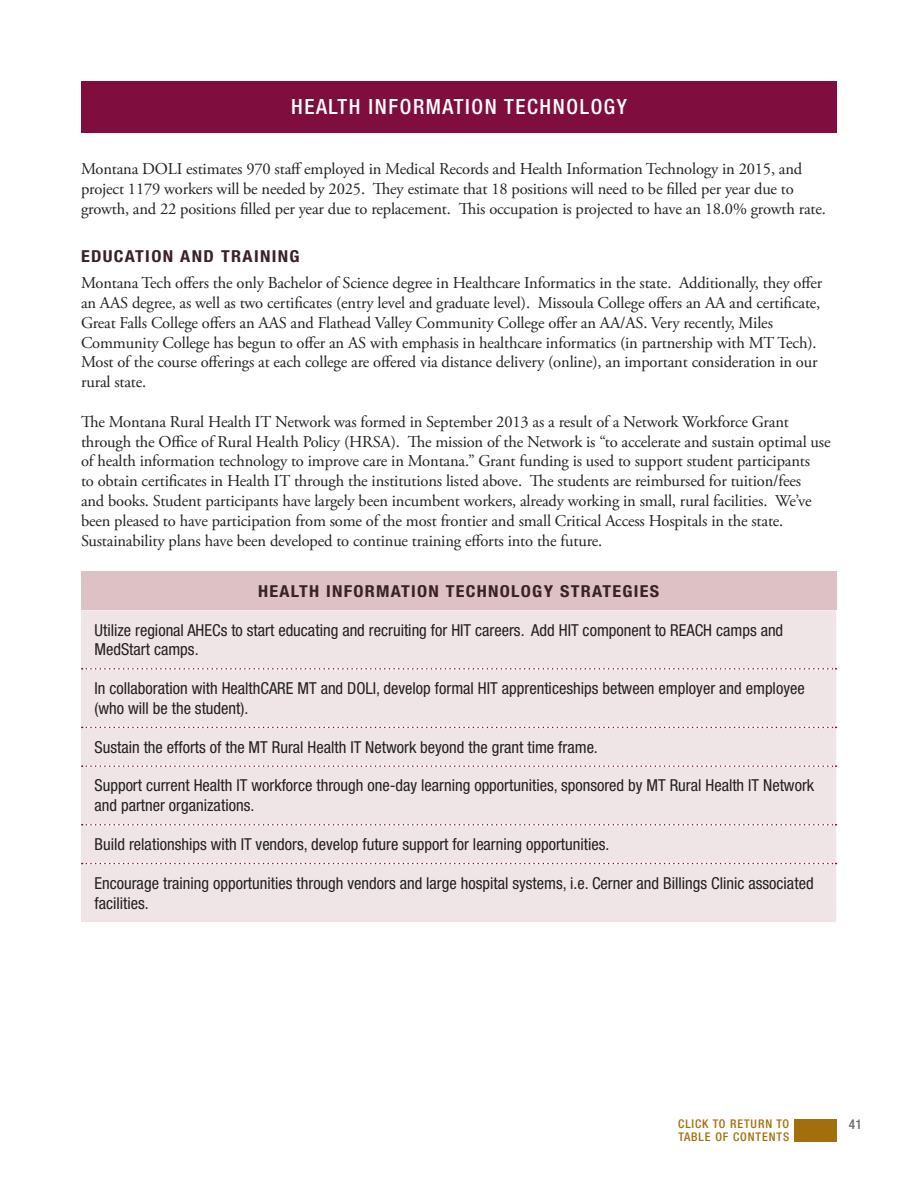
<style>
.page{position:relative;width:918px;height:1188px;background:#fff}
.page>*{position:absolute;margin:0;border:0;box-sizing:border-box;transform-origin:0 0}
.t1{font:500 condensed 21px "Helvetica Neue LT Std";letter-spacing:.075em;color:#fff}
.Body_Text{font:16.5px/19.8px "Adobe Garamond Pro";letter-spacing:-.01em;color:#231f20}
.t2{font:condensed 16.5px/19.8px "Helvetica Neue LT Std";color:#231f20}
.Heading_5{font:700 condensed 16.5px "Helvetica Neue LT Std";letter-spacing:.07em;color:#382226;scale:1.1 1}
.t3{font:500 condensed 13.5px "Helvetica Neue LT Std";color:#6c6d70}
.t4{font:500 condensed 12px "Helvetica Neue LT Std";letter-spacing:.075em;color:#a26f0c}
</style>
<div class="page">
<div style="left:795px;top:1119px;width:42px;height:23px;background:#a26f0c"></div>
<div style="left:81px;top:81px;width:756px;height:52px;background:#7f0d3e"></div>
<div style="left:81px;top:571px;width:755px;height:39px;background:#dec1c4"></div>
<div style="left:81px;top:610px;width:755px;height:312px;background:#f0e5e6"></div>
<svg style="left:82px;top:668px;width:755px;height:2px"></svg>
<svg style="left:82px;top:727px;width:755px;height:1px"></svg>
<svg style="left:82px;top:765px;width:755px;height:2px"></svg>
<svg style="left:82px;top:824px;width:755px;height:2px"></svg>
<svg style="left:82px;top:863px;width:755px;height:1px"></svg>
<p class="t1" style="left:291px;top:94px;width:337px">HEALTH INFORMATION TECHNOLOGY</p>
<p class="Body_Text" style="left:81px;top:159px;width:746px">Montana DOLI estimates 970 staff employed in Medical Records and Health Information Technology in 2015, and project 1179 workers will be needed by 2025. They estimate that 18 positions will need to be filled per year due to growth, and 22 positions filled per year due to replacement. This occupation is projected to have an 18.0% growth rate.</p>
<p class="Heading_5" style="left:81px;top:246px;width:200px">EDUCATION AND TRAINING</p>
<p class="Body_Text" style="left:81px;top:274px;width:743px">Montana Tech offers the only Bachelor of Science degree in Healthcare Informatics in the state. Additionally, they offer an AAS degree, as well as two certificates (entry level and graduate level). Missoula College offers an AA and certificate, Great Falls College offers an AAS and Flathead Valley Community College offer an AA/AS. Very recently, Miles Community College has begun to offer an AS with emphasis in healthcare informatics (in partnership with MT Tech).<br>Most of the course offerings at each college are offered via distance delivery (online), an important consideration in our rural state.</p>
<p class="Body_Text" style="left:81px;top:412px;width:751px">The Montana Rural Health IT Network was formed in September 2013 as a result of a Network Workforce Grant through the Office of Rural Health Policy (HRSA). The mission of the Network is “to accelerate and sustain optimal use of health information technology to improve care in Montana.” Grant funding is used to support student participants<br>to obtain certificates in Health IT through the institutions listed above. The students are reimbursed for tuition/fees<br>and books. Student participants have largely been incumbent workers, already working in small, rural facilities. We’ve been pleased to have participation from some of the most frontier and small Critical Access Hospitals in the state.<br>Sustainability plans have been developed to continue training efforts into the future.</p>
<p class="Heading_5" style="left:258px;top:581px;width:366px">HEALTH INFORMATION TECHNOLOGY STRATEGIES</p>
<p class="t2" style="left:94px;top:620px;width:690px">Utilize regional AHECs to start educating and recruiting for HIT careers. Add HIT component to REACH camps and<br>MedStart camps.</p>
<p class="t2" style="left:94px;top:678px;width:712px">In collaboration with HealthCARE MT and DOLI, develop formal HIT apprenticeships between employer and employee (who will be the student).</p>
<p class="t2" style="left:94px;top:737px;width:505px">Sustain the efforts of the MT Rural Health IT Network beyond the grant time frame.</p>
<p class="t2" style="left:94px;top:776px;width:721px">Support current Health IT workforce through one-day learning opportunities, sponsored by MT Rural Health IT Network and partner organizations.</p>
<p class="t2" style="left:94px;top:834px;width:516px">Build relationships with IT vendors, develop future support for learning opportunities.</p>
<p class="t2" style="left:94px;top:873px;width:721px">Encourage training opportunities through vendors and large hospital systems, i.e. Cerner and Billings Clinic associated facilities.</p>
<p class="t4" style="left:678px;top:1117px;width:113px">CLICK TO RETURN TO</p>
<p class="t3" style="left:849px;top:1116px;width:14px">41</p>
<p class="t4" style="left:678px;top:1130px;width:112px">TABLE OF CONTENTS</p>
</div>
